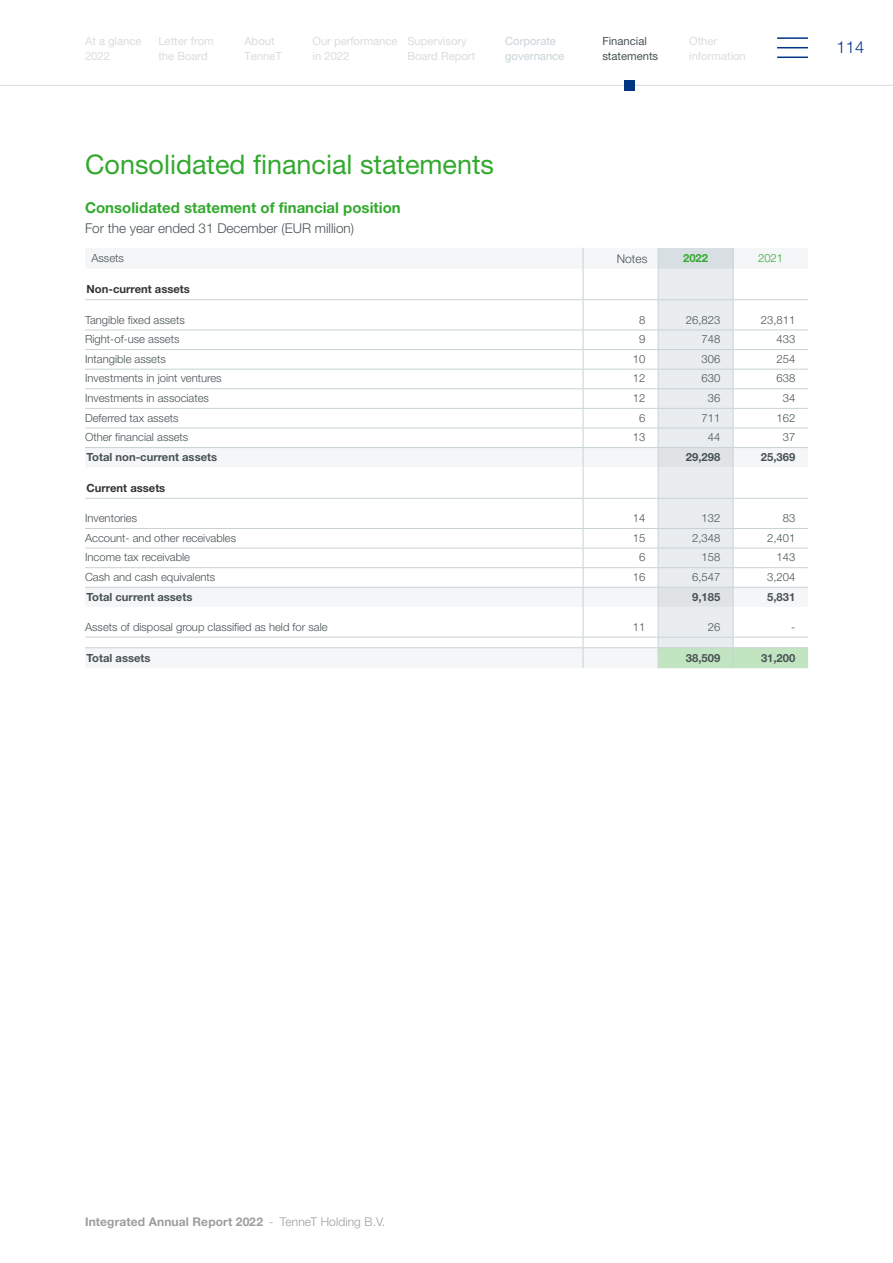
<style>
.page{position:relative;width:893px;height:1263px;background:#fff}
.page>*{position:absolute;margin:0;border:0;box-sizing:border-box;transform-origin:0 0}
.t1{font:27px "Helvetica Neue LT Std";color:#33a92f}
.t2{font:300 16.5px "Helvetica Neue LT Std";color:#003584}
.t3{font:700 15px "Helvetica Neue LT Std";color:#33a92f}
.t4{font:300 13.5px "Helvetica Neue LT Std";color:#485255}
.t5{font:700 12px "Helvetica Neue LT Std";letter-spacing:.01em;color:#9d9d9c}
.t6{font:300 12px "Helvetica Neue LT Std";color:#485255}
.t7{font:300 11.25px "Helvetica Neue LT Std";color:#485255}
.t8{font:11.25px/14.2px "Helvetica Neue LT Std";color:#dadcdd}
.t9{font:700 11.25px "Helvetica Neue LT Std";color:#485255}
.t10{font:700 11.25px "Helvetica Neue LT Std";color:#333}
.t11{font:11.25px/14.2px "Helvetica Neue LT Std";color:#485255}
.t12{font:11.25px/14.2px "Helvetica Neue LT Std";color:#c8d2d6}
.t13{font:700 11.25px "Helvetica Neue LT Std";color:#33a92f}
.t14{font:300 11.25px "Helvetica Neue LT Std";color:#33a92f}
.s1{font-weight:300}
</style>
<div class="page">
<hr style="left:0;top:85px;width:893px;height:1px;background:#dadcdd">
<div style="left:625px;top:80px;width:10px;height:11px;background:#003584"></div>
<svg style="left:85px;top:248px;width:573px;height:420px"></svg>
<hr style="left:85px;top:299px;width:498px;height:1px;background:#c8d2d6">
<hr style="left:583px;top:299px;width:75px;height:1px;background:#c8d2d6">
<hr style="left:85px;top:330px;width:498px;height:1px;background:#c8d2d6">
<hr style="left:583px;top:330px;width:75px;height:1px;background:#c8d2d6">
<hr style="left:85px;top:349px;width:498px;height:1px;background:#c8d2d6">
<hr style="left:583px;top:349px;width:75px;height:1px;background:#c8d2d6">
<hr style="left:85px;top:369px;width:498px;height:1px;background:#c8d2d6">
<hr style="left:583px;top:369px;width:75px;height:1px;background:#c8d2d6">
<hr style="left:85px;top:388px;width:498px;height:1px;background:#c8d2d6">
<hr style="left:583px;top:388px;width:75px;height:1px;background:#c8d2d6">
<hr style="left:85px;top:408px;width:498px;height:1px;background:#c8d2d6">
<hr style="left:583px;top:408px;width:75px;height:1px;background:#c8d2d6">
<hr style="left:85px;top:428px;width:498px;height:1px;background:#c8d2d6">
<hr style="left:583px;top:428px;width:75px;height:1px;background:#c8d2d6">
<hr style="left:85px;top:447px;width:498px;height:1px;background:#c8d2d6">
<hr style="left:583px;top:447px;width:75px;height:1px;background:#c8d2d6">
<hr style="left:85px;top:498px;width:498px;height:1px;background:#c8d2d6">
<hr style="left:583px;top:498px;width:75px;height:1px;background:#c8d2d6">
<hr style="left:85px;top:528px;width:498px;height:1px;background:#c8d2d6">
<hr style="left:583px;top:528px;width:75px;height:1px;background:#c8d2d6">
<hr style="left:85px;top:548px;width:498px;height:1px;background:#c8d2d6">
<hr style="left:583px;top:548px;width:75px;height:1px;background:#c8d2d6">
<hr style="left:85px;top:567px;width:498px;height:1px;background:#c8d2d6">
<hr style="left:583px;top:567px;width:75px;height:1px;background:#c8d2d6">
<hr style="left:85px;top:587px;width:498px;height:1px;background:#c8d2d6">
<hr style="left:583px;top:587px;width:75px;height:1px;background:#c8d2d6">
<hr style="left:85px;top:637px;width:498px;height:1px;background:#c8d2d6">
<hr style="left:583px;top:637px;width:75px;height:1px;background:#c8d2d6">
<hr style="left:85px;top:647px;width:498px;height:1px;background:#c8d2d6">
<hr style="left:583px;top:647px;width:75px;height:1px;background:#c8d2d6">
<svg style="left:583px;top:248px;width:1px;height:420px"></svg>
<svg style="left:658px;top:248px;width:150px;height:420px"></svg>
<hr style="left:777px;top:37px;width:31px;height:2px;background:#003584">
<hr style="left:777px;top:47px;width:31px;height:1px;background:#003584">
<hr style="left:777px;top:57px;width:31px;height:1px;background:#003584">
<p class="t8" style="left:85px;top:34px;width:58px">At a glance<br>2022</p>
<p class="t8" style="left:313px;top:34px;width:87px">Our performance in 2022</p>
<p class="t8" style="left:158px;top:34px;width:57px">Letter from the Board</p>
<p class="t8" style="left:407px;top:34px;width:69px">Supervisory<br>Board Report</p>
<p class="t11" style="left:602px;top:34px;width:57px">Financial statements</p>
<p class="t8" style="left:244px;top:34px;width:39px">About<br>TenneT</p>
<p class="t12" style="left:505px;top:34px;width:61px">Corporate governance</p>
<p class="t8" style="left:689px;top:34px;width:58px">Other information</p>
<h2 class="t2" style="left:837px;top:37px;width:29px">114</h2>
<h1 class="t1" style="left:85px;top:149px;width:411px">Consolidated financial statements</h1>
<h3 class="t3" style="left:85px;top:199px;width:317px">Consolidated statement of financial position</h3>
<p class="t4" style="left:85px;top:220px;width:271px">For the year ended 31 December (EUR million)</p>
<p class="t7" style="left:91px;top:251px;width:34px">Assets</p>
<p class="t6" style="left:617px;top:251px;width:32px">Notes</p>
<p class="t13" style="left:683px;top:251px;width:27px">2022</p>
<p class="t14" style="left:758px;top:251px;width:27px">2021</p>
<p class="t10" style="left:87px;top:282px;width:105px">Non-current assets</p>
<p class="t7" style="left:85px;top:313px;width:101px">Tangible fixed assets</p>
<p class="t7" style="left:639px;top:313px;width:8px">8</p>
<p class="t7" style="left:686px;top:313px;width:36px">26,823</p>
<p class="t7" style="left:761px;top:313px;width:36px">23,811</p>
<p class="t7" style="left:85px;top:332px;width:96px">Right-of-use assets</p>
<p class="t7" style="left:639px;top:332px;width:8px">9</p>
<p class="t7" style="left:702px;top:332px;width:20px">748</p>
<p class="t7" style="left:777px;top:332px;width:20px">433</p>
<p class="t7" style="left:85px;top:352px;width:82px">Intangible assets</p>
<p class="t7" style="left:633px;top:352px;width:14px">10</p>
<p class="t7" style="left:702px;top:352px;width:20px">306</p>
<p class="t7" style="left:777px;top:352px;width:20px">254</p>
<p class="t7" style="left:85px;top:371px;width:138px">Investments in joint ventures</p>
<p class="t7" style="left:633px;top:371px;width:14px">12</p>
<p class="t7" style="left:702px;top:371px;width:20px">630</p>
<p class="t7" style="left:777px;top:371px;width:20px">638</p>
<p class="t7" style="left:85px;top:391px;width:125px">Investments in associates</p>
<p class="t7" style="left:633px;top:391px;width:14px">12</p>
<p class="t7" style="left:708px;top:391px;width:14px">36</p>
<p class="t7" style="left:783px;top:391px;width:14px">34</p>
<p class="t7" style="left:85px;top:411px;width:95px">Deferred tax assets</p>
<p class="t7" style="left:639px;top:411px;width:8px">6</p>
<p class="t7" style="left:702px;top:411px;width:20px">711</p>
<p class="t7" style="left:777px;top:411px;width:20px">162</p>
<p class="t7" style="left:85px;top:430px;width:105px">Other financial assets</p>
<p class="t7" style="left:633px;top:430px;width:14px">13</p>
<p class="t7" style="left:708px;top:430px;width:14px">44</p>
<p class="t7" style="left:783px;top:430px;width:14px">37</p>
<p class="t9" style="left:87px;top:450px;width:132px">Total non-current assets</p>
<p class="t9" style="left:686px;top:450px;width:36px">29,298</p>
<p class="t9" style="left:761px;top:450px;width:36px">25,369</p>
<p class="t10" style="left:87px;top:481px;width:80px">Current assets</p>
<p class="t7" style="left:85px;top:511px;width:54px">Inventories</p>
<p class="t7" style="left:633px;top:511px;width:14px">14</p>
<p class="t7" style="left:702px;top:511px;width:20px">132</p>
<p class="t7" style="left:783px;top:511px;width:14px">83</p>
<p class="t7" style="left:85px;top:531px;width:153px">Account- and other receivables</p>
<p class="t7" style="left:633px;top:531px;width:14px">15</p>
<p class="t7" style="left:692px;top:531px;width:30px">2,348</p>
<p class="t7" style="left:767px;top:531px;width:30px">2,401</p>
<p class="t7" style="left:85px;top:550px;width:107px">Income tax receivable</p>
<p class="t7" style="left:639px;top:550px;width:8px">6</p>
<p class="t7" style="left:702px;top:550px;width:20px">158</p>
<p class="t7" style="left:777px;top:550px;width:20px">143</p>
<p class="t7" style="left:85px;top:570px;width:132px">Cash and cash equivalents</p>
<p class="t7" style="left:633px;top:570px;width:14px">16</p>
<p class="t7" style="left:692px;top:570px;width:30px">6,547</p>
<p class="t7" style="left:767px;top:570px;width:30px">3,204</p>
<p class="t9" style="left:87px;top:589px;width:107px">Total current assets</p>
<p class="t9" style="left:692px;top:589px;width:30px">9,185</p>
<p class="t9" style="left:767px;top:589px;width:30px">5,831</p>
<p class="t7" style="left:85px;top:620px;width:244px">Assets of disposal group classified as held for sale</p>
<p class="t7" style="left:633px;top:620px;width:14px">11</p>
<p class="t7" style="left:708px;top:620px;width:14px">26</p>
<p class="t7" style="left:791px;top:620px;width:6px">-</p>
<p class="t9" style="left:87px;top:651px;width:65px">Total assets</p>
<p class="t9" style="left:686px;top:651px;width:36px">38,509</p>
<p class="t9" style="left:761px;top:651px;width:36px">31,200</p>
<p class="t5" style="left:85px;top:1214px;width:302px">Integrated Annual Report 2022 <span class="s1">- TenneT Holding B.V.</span></p>
</div>
